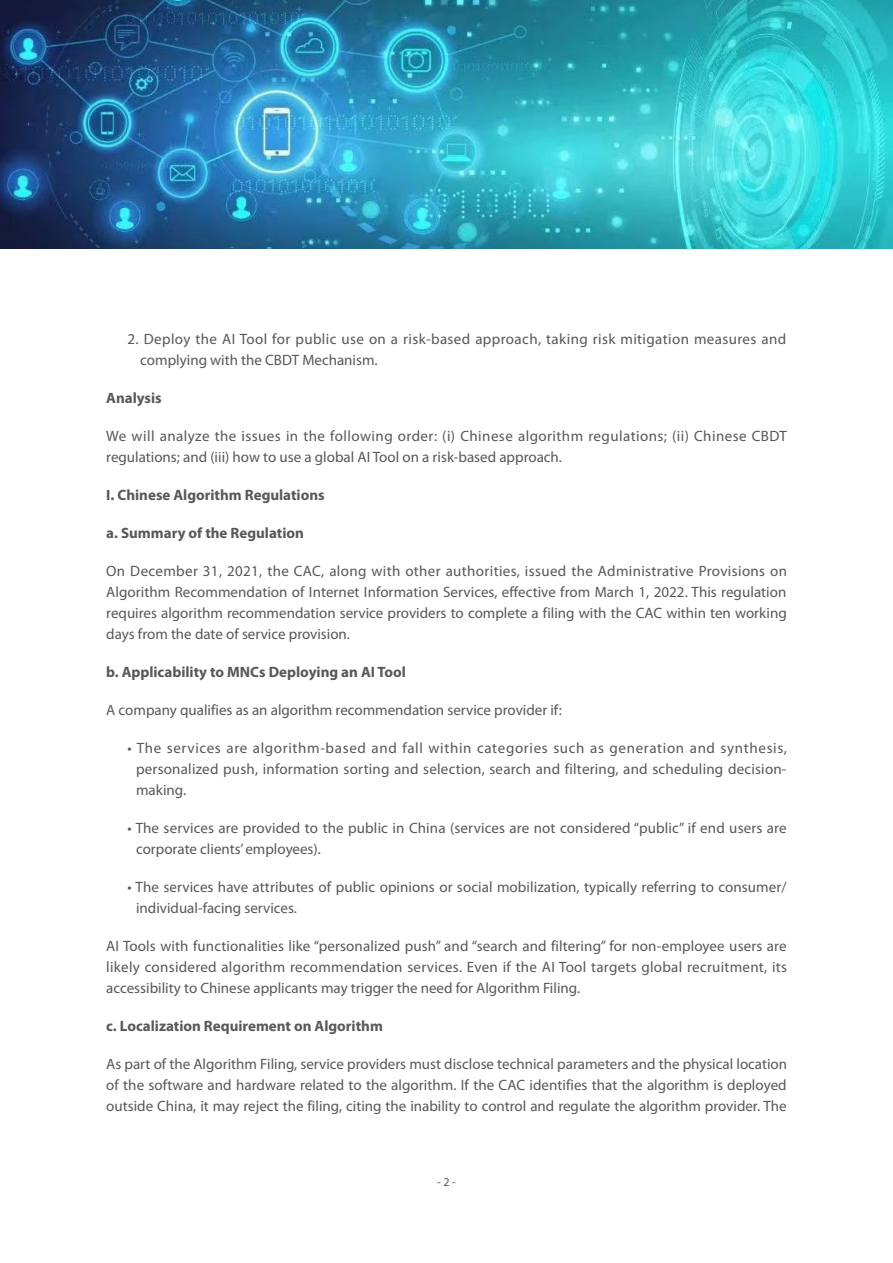
<style>
.page{position:relative;width:893px;height:1263px;background:#fff}
.page>*{position:absolute;margin:0;border:0;box-sizing:border-box;transform-origin:0 0}
.t1{font:15px/21px "Myriad Pro";letter-spacing:.005em;color:#595757;text-align:justify}
.t2{font:15px/21px "Myriad Pro";letter-spacing:.03em;color:#595757}
.t3{font:700 15px "Myriad Pro";color:#595757}
.t4{font:15px/21px "Myriad Pro";letter-spacing:.025em;color:#595757}
.t5{font:12px "Myriad Pro";color:#595757}
</style>
<div class="page">
<img style="left:0;top:0;width:893px;height:249px">
<p class="t4" style="left:140px;top:329px;width:647px;text-indent:-13px">2. Deploy the AI Tool for public use on a risk-based approach, taking risk mitigation measures and complying with the CBDT Mechanism.</p>
<p class="t3" style="left:106px;top:390px;width:57px">Analysis</p>
<p class="t2" style="left:106px;top:426px;width:682px">We will analyze the issues in the following order: (i) Chinese algorithm regulations; (ii) Chinese CBDT regulations; and (iii) how to use a global AI Tool on a risk-based approach.</p>
<p class="t3" style="left:106px;top:487px;width:220px">I. Chinese Algorithm Regulations</p>
<p class="t3" style="left:106px;top:525px;width:199px">a. Summary of the Regulation</p>
<p class="t1" style="left:106px;top:561px;width:682px">On December 31, 2021, the CAC, along with other authorities, issued the Administrative Provisions on Algorithm Recommendation of Internet Information Services, effective from March 1, 2022. This regulation requires algorithm recommendation service providers to complete a filing with the CAC within ten working days from the date of service provision.</p>
<p class="t3" style="left:106px;top:664px;width:301px">b. Applicability to MNCs Deploying an AI Tool</p>
<p class="t1" style="left:106px;top:700px;width:457px">A company qualifies as an algorithm recommendation service provider if:</p>
<p class="t1" style="left:136px;top:738px;width:652px;text-indent:-9px">• The services are algorithm-based and fall within categories such as generation and synthesis, personalized push, information sorting and selection, search and filtering, and scheduling decision&shy;making.</p>
<p class="t1" style="left:136px;top:818px;width:652px;text-indent:-9px">• The services are provided to the public in China (services are not considered “public” if end users are corporate clients’ employees).</p>
<p class="t1" style="left:136px;top:877px;width:652px;text-indent:-9px">• The services have attributes of public opinions or social mobilization, typically referring to consumer/ individual-facing services.</p>
<p class="t1" style="left:106px;top:936px;width:682px">AI Tools with functionalities like “personalized push” and “search and filtering” for non-employee users are likely considered algorithm recommendation services. Even if the AI Tool targets global recruitment, its accessibility to Chinese applicants may trigger the need for Algorithm Filing.</p>
<p class="t3" style="left:106px;top:1018px;width:278px">c. Localization Requirement on Algorithm</p>
<p class="t1" style="left:106px;top:1054px;width:682px">As part of the Algorithm Filing, service providers must disclose technical parameters and the physical location of the software and hardware related to the algorithm. If the CAC identifies that the algorithm is deployed outside China, it may reject the filing, citing the inability to control and regulate the algorithm provider. The</p>
<p class="t5" style="left:437px;top:1175px;width:20px">- 2 -</p>
</div>
